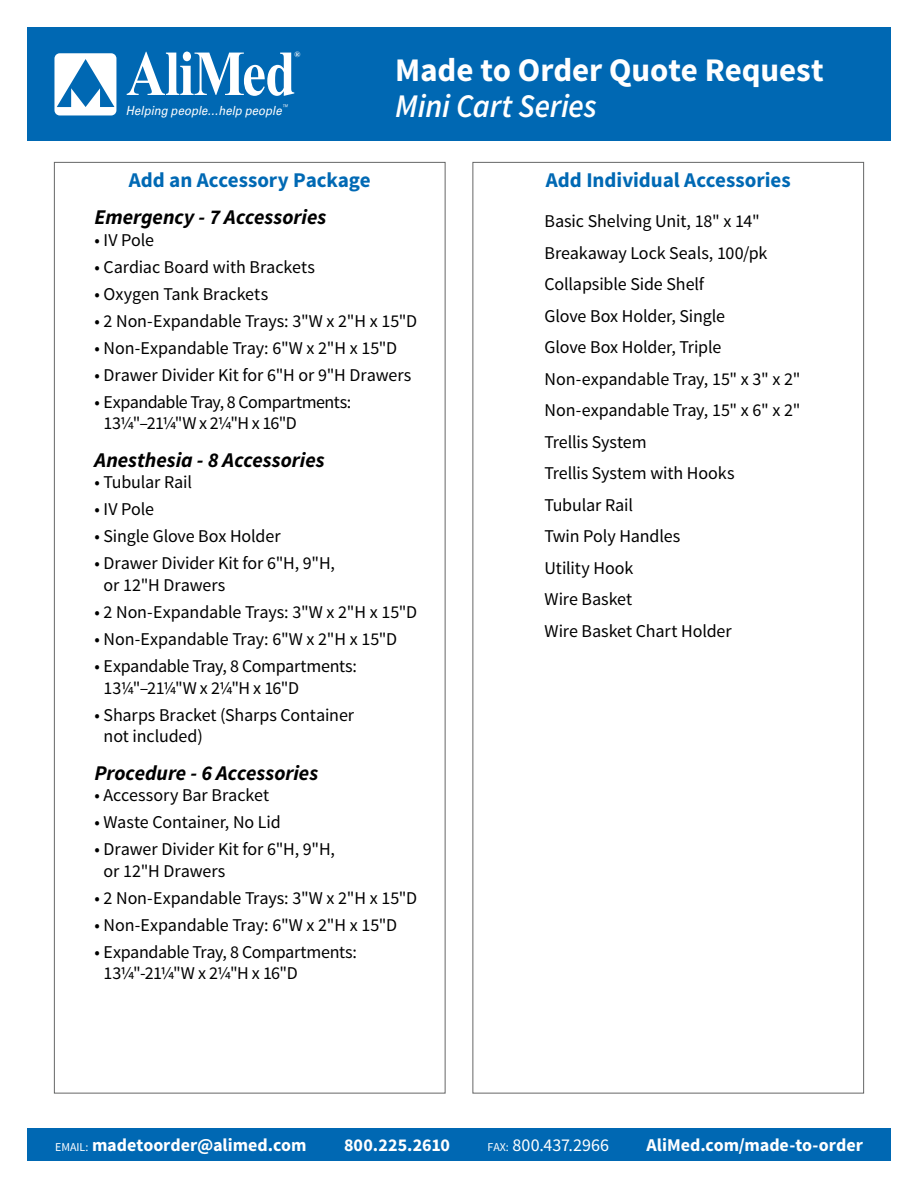
<style>
.page{position:relative;width:918px;height:1188px;background:#fff}
.page>*{position:absolute;margin:0;border:0;box-sizing:border-box;transform-origin:0 0}
.t1{font:700 64.05px "Times New Roman";letter-spacing:-.015em;color:#fff;scale:.85 1}
.t2{font:700 33px "Source Sans Pro";letter-spacing:-.005em;color:#fff}
.t3{font:italic 600 33px "Source Sans Pro";letter-spacing:-.005em;color:#fff;scale:.95 1}
.t4{font:italic 700 21px "Source Sans Pro";color:#000}
.t5{font:700 21px "Source Sans Pro";letter-spacing:-.005em;color:#0069b4}
.t6{font:18px/31.5px "Source Sans Pro";letter-spacing:-.01em;color:#000}
.t7{font:700 18px "Source Sans Pro";color:#fff}
.t8{font:18px/21.6px "Source Sans Pro";letter-spacing:-.035em;color:#000}
.t9{font:18px "Source Sans Pro";letter-spacing:.005em;color:#fff}
.t10{font:italic 12.6px "Univers LT Std";letter-spacing:.005em;color:#fff;scale:.9 1}
.t11{font:700 7.95px "Times New Roman";color:#fff}
.s1{font-weight:400;font-size:12px}
.s2{font-size:12px}
</style>
<div class="page">
<div style="left:27px;top:1128px;width:864px;height:33px;background:#0068b3"></div>
<div style="left:27px;top:27px;width:864px;height:114px;background:#0068b3"></div>
<svg style="left:54px;top:53px;width:62px;height:62px"></svg>
<h1 class="t1" style="left:126px;top:29px;width:201px">AliMed</h1>
<p class="t11" style="left:295px;top:49px;width:7px">®</p>
<p class="t10" style="left:126px;top:103px;width:182px">Helping people…help people<sup>™</sup></p>
<h2 class="t2" style="left:395px;top:49px;width:430px">Made to Order Quote Request</h2>
<h2 class="t3" style="left:395px;top:84px;width:214px">Mini Cart Series</h2>
<p class="t5" style="left:129px;top:166px;width:244px">Add an Accessory Package</p>
<p class="t5" style="left:546px;top:166px;width:246px">Add Individual Accessories</p>
<p class="t6" style="left:545px;top:206px;width:257px">Basic Shelving Unit, 18" x 14"<br>Breakaway Lock Seals, 100/pk<br>Collapsible Side Shelf<br>Glove Box Holder, Single<br>Glove Box Holder, Triple<br>Non-expandable Tray, 15" x 3" x 2"<br>Non-expandable Tray, 15" x 6" x 2"<br>Trellis System<br>Trellis System with Hooks<br>Tubular Rail<br>Twin Poly Handles<br>Utility Hook<br>Wire Basket<br>Wire Basket Chart Holder</p>
<p class="t4" style="left:95px;top:204px;width:233px">Emergency - 7 Accessories</p>
<p class="t6" style="left:94px;top:224px;width:61px">• IV Pole</p>
<p class="t6" style="left:94px;top:251px;width:222px">• Cardiac Board with Brackets</p>
<p class="t6" style="left:94px;top:278px;width:175px">• Oxygen Tank Brackets</p>
<p class="t6" style="left:94px;top:305px;width:324px">• 2 Non-Expandable Trays: 3"W x 2"H x 15"D</p>
<p class="t6" style="left:94px;top:332px;width:304px">• Non-Expandable Tray: 6"W x 2"H x 15"D</p>
<p class="t6" style="left:94px;top:359px;width:319px">• Drawer Divider Kit for 6"H or 9"H Drawers</p>
<p class="t8" style="left:104px;top:391px;width:249px;text-indent:-9px">• Expandable Tray, 8 Compartments:<br>13¼"–21¼"W x 2¼"H x 16"D</p>
<p class="t4" style="left:95px;top:446px;width:232px">Anesthesia - 8 Accessories</p>
<p class="t6" style="left:94px;top:467px;width:99px">• Tubular Rail</p>
<p class="t6" style="left:94px;top:494px;width:61px">• IV Pole</p>
<p class="t6" style="left:94px;top:521px;width:188px">• Single Glove Box Holder</p>
<p class="t6" style="left:104px;top:553px;width:233px;line-height:21.6px;text-indent:-9px">• Drawer Divider Kit for 6"H, 9"H, or 12"H Drawers</p>
<p class="t6" style="left:94px;top:597px;width:324px">• 2 Non-Expandable Trays: 3"W x 2"H x 15"D</p>
<p class="t6" style="left:94px;top:624px;width:304px">• Non-Expandable Tray: 6"W x 2"H x 15"D</p>
<p class="t6" style="left:104px;top:656px;width:255px;line-height:21.6px;text-indent:-9px">• Expandable Tray, 8 Compartments:<br>131/4"–211/4"W x 21/4"H x 16"D</p>
<p class="t6" style="left:104px;top:704px;width:252px;line-height:21.6px;text-indent:-9px">• Sharps Bracket (Sharps Container not included)</p>
<p class="t4" style="left:95px;top:759px;width:225px">Procedure - 6 Accessories</p>
<p class="t6" style="left:94px;top:780px;width:176px">• Accessory Bar Bracket</p>
<p class="t6" style="left:94px;top:807px;width:188px">• Waste Container, No Lid</p>
<p class="t6" style="left:104px;top:839px;width:233px;line-height:21.6px;text-indent:-9px">• Drawer Divider Kit for 6"H, 9"H, or 12"H Drawers</p>
<p class="t6" style="left:94px;top:882px;width:324px">• 2 Non-Expandable Trays: 3"W x 2"H x 15"D</p>
<p class="t6" style="left:94px;top:909px;width:304px">• Non-Expandable Tray: 6"W x 2"H x 15"D</p>
<p class="t6" style="left:104px;top:941px;width:255px;line-height:21.6px;text-indent:-9px">• Expandable Tray, 8 Compartments:<br>13¼"-21¼"W x 2¼"H x 16"D</p>
<p class="t7" style="left:55px;top:1133px;width:253px"><span class="s1">EMAIL:</span> madetoorder@alimed.com</p>
<p class="t7" style="left:344px;top:1133px;width:108px">800.225.2610</p>
<p class="t9" style="left:488px;top:1134px;width:123px"><span class="s2">FAX:</span> 800.437.2966</p>
<p class="t7" style="left:647px;top:1133px;width:218px">AliMed.com/made-to-order</p>
</div>
